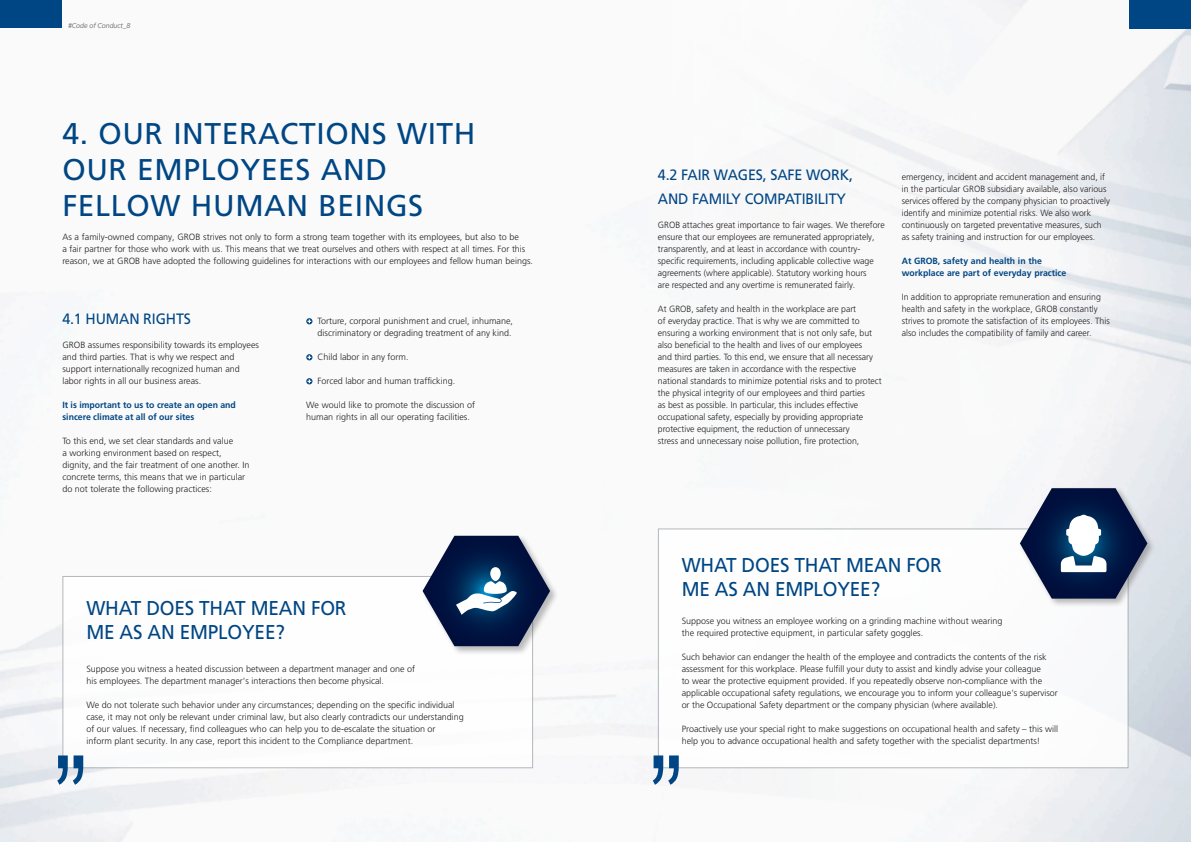
<style>
.page{position:relative;width:1191px;height:842px;background:#fff}
.page>*{position:absolute;margin:0;border:0;box-sizing:border-box;transform-origin:0 0}
._01_Head_Balken_blau{font:30px/36px "Frutiger LT Pro";letter-spacing:.02em;color:#004684}
._03b_Grundtext_Versalien_blau_12pt{font:20px/24px "Frutiger LT Pro";letter-spacing:-.01em;color:#004684;scale:.95 1}
._03b_Grundtext_Versalien_blau_12pt-2{font:15px/24px "Frutiger LT Pro";letter-spacing:-.01em;color:#004684;scale:.95 1}
._03b_Grundtext_Versalien_blau_12pt-3{font:300 9px/12px "Frutiger LT Pro";color:#231f20}
._02a_Subhead_Blau{font:300 9px/12px "Frutiger LT Pro";color:#231f20}
._03b_Grundtext_Versalien_blau_12pt-4{font:700 9px/12px "Frutiger LT Pro";color:#004684}
._02a_Subhead_Blau-2{font:700 9px/12px "Frutiger LT Pro";color:#004684}
._03b_Grundtext_Versalien_blau_12pt-5{font:italic 300 7px "Frutiger LT Pro";color:#57585a}
</style>
<div class="page">
<img style="left:0;top:0;width:1191px;height:842px">
<div style="left:0;top:0;width:62px;height:28px;background:#004684"></div>
<svg style="left:306px;top:318px;width:6px;height:6px"></svg>
<svg style="left:306px;top:354px;width:6px;height:6px"></svg>
<svg style="left:306px;top:378px;width:6px;height:6px"></svg>
<div style="left:62px;top:576px;width:471px;height:192px;background:#fff;border:1px solid #a1a7ac"></div>
<div style="left:658px;top:528px;width:470px;height:240px;background:#fff;border:1px solid #a1a7ac"></div>
<div style="left:1129px;top:0;width:62px;height:28px;background:#004684"></div>
<svg style="left:57px;top:755px;width:26px;height:30px"></svg>
<svg style="left:653px;top:755px;width:26px;height:30px"></svg>
<div style="left:421px;top:534px;width:138px;height:122px;background:#231f20;opacity:.3"></div>
<div style="left:1018px;top:487px;width:138px;height:121px;background:#231f20;opacity:.3"></div>
<svg style="left:422px;top:536px;width:128px;height:110px"></svg>
<svg style="left:1020px;top:488px;width:127px;height:111px"></svg>
<p class="_03b_Grundtext_Versalien_blau_12pt-5" style="left:68px;top:22px;width:64px">#Code of Conduct_8</p>
<p class="_01_Head_Balken_blau" style="left:62px;top:116px;width:415px">4. OUR INTERACTIONS WITH<br>OUR EMPLOYEES AND<br>FELLOW HUMAN BEINGS</p>
<p class="_02a_Subhead_Blau" style="left:62px;top:231px;width:472px">As a family-owned company, GROB strives not only to form a strong team together with its employees, but also to be<br>a fair partner for those who work with us. This means that we treat ourselves and others with respect at all times. For this reason, we at GROB have adopted the following guidelines for interactions with our employees and fellow human beings.</p>
<p class="_03b_Grundtext_Versalien_blau_12pt-2" style="left:62px;top:307px;width:137px">4.1 HUMAN RIGHTS</p>
<p class="_03b_Grundtext_Versalien_blau_12pt-3" style="left:62px;top:339px;width:198px">GROB assumes responsibility towards its employees and third parties. That is why we respect and support internationally recognized human and labor rights in all our business areas.</p>
<p class="_03b_Grundtext_Versalien_blau_12pt-4" style="left:62px;top:399px;width:175px">It is important to us to create an open and sincere climate at all of our sites</p>
<p class="_03b_Grundtext_Versalien_blau_12pt-3" style="left:62px;top:435px;width:189px">To this end, we set clear standards and value<br>a working environment based on respect, dignity, and the fair treatment of one another. In concrete terms, this means that we in particular do not tolerate the following practices:</p>
<p class="_03b_Grundtext_Versalien_blau_12pt-3" style="left:317px;top:315px;width:197px">Torture, corporal punishment and cruel, inhumane, discriminatory or degrading treatment of any kind.</p>
<p class="_03b_Grundtext_Versalien_blau_12pt-3" style="left:317px;top:351px;width:93px">Child labor in any form.</p>
<p class="_03b_Grundtext_Versalien_blau_12pt-3" style="left:317px;top:375px;width:139px">Forced labor and human trafficking.</p>
<p class="_02a_Subhead_Blau" style="left:306px;top:399px;width:170px">We would like to promote the discussion of human rights in all our operating facilities.</p>
<p class="_03b_Grundtext_Versalien_blau_12pt" style="left:86px;top:597px;width:275px">WHAT DOES THAT MEAN FOR<br>ME AS AN EMPLOYEE?</p>
<p class="_03b_Grundtext_Versalien_blau_12pt-3" style="left:86px;top:663px;width:330px">Suppose you witness a heated discussion between a department manager and one of his employees. The department manager's interactions then become physical.</p>
<p class="_03b_Grundtext_Versalien_blau_12pt-3" style="left:86px;top:699px;width:379px">We do not tolerate such behavior under any circumstances; depending on the specific individual case, it may not only be relevant under criminal law, but also clearly contradicts our understanding of our values. If necessary, find colleagues who can help you to de-escalate the situation or<br>inform plant security. In any case, report this incident to the Compliance department.</p>
<p class="_03b_Grundtext_Versalien_blau_12pt-2" style="left:658px;top:163px;width:207px">4.2 FAIR WAGES, SAFE WORK,<br>AND FAMILY COMPATIBILITY</p>
<p class="_03b_Grundtext_Versalien_blau_12pt-3" style="left:658px;top:219px;width:228px">GROB attaches great importance to fair wages. We therefore ensure that our employees are remunerated appropriately, transparently, and at least in accordance with country&shy;specific requirements, including applicable collective wage agreements (where applicable). Statutory working hours<br>are respected and any overtime is remunerated fairly.</p>
<p class="_03b_Grundtext_Versalien_blau_12pt-3" style="left:658px;top:303px;width:225px">At GROB, safety and health in the workplace are part<br>of everyday practice. That is why we are committed to ensuring a working environment that is not only safe, but also beneficial to the health and lives of our employees<br>and third parties. To this end, we ensure that all necessary measures are taken in accordance with the respective national standards to minimize potential risks and to protect the physical integrity of our employees and third parties<br>as best as possible. In particular, this includes effective occupational safety, especially by providing appropriate protective equipment, the reduction of unnecessary<br>stress and unnecessary noise pollution, fire protection,</p>
<p class="_03b_Grundtext_Versalien_blau_12pt-3" style="left:901px;top:171px;width:210px">emergency, incident and accident management and, if in the particular GROB subsidiary available, also various services offered by the company physician to proactively identify and minimize potential risks. We also work continuously on targeted preventative measures, such as safety training and instruction for our employees.</p>
<p class="_02a_Subhead_Blau-2" style="left:901px;top:255px;width:166px">At GROB, safety and health in the workplace are part of everyday practice</p>
<p class="_03b_Grundtext_Versalien_blau_12pt-3" style="left:901px;top:291px;width:209px">In addition to appropriate remuneration and ensuring health and safety in the workplace, GROB constantly strives to promote the satisfaction of its employees. This also includes the compatibility of family and career.</p>
<p class="_03b_Grundtext_Versalien_blau_12pt" style="left:681px;top:553px;width:275px">WHAT DOES THAT MEAN FOR<br>ME AS AN EMPLOYEE?</p>
<p class="_03b_Grundtext_Versalien_blau_12pt-3" style="left:681px;top:615px;width:322px">Suppose you witness an employee working on a grinding machine without wearing the required protective equipment, in particular safety goggles.</p>
<p class="_03b_Grundtext_Versalien_blau_12pt-3" style="left:681px;top:651px;width:378px">Such behavior can endanger the health of the employee and contradicts the contents of the risk assessment for this workplace. Please fulfill your duty to assist and kindly advise your colleague<br>to wear the protective equipment provided. If you repeatedly observe non-compliance with the applicable occupational safety regulations, we encourage you to inform your colleague's supervisor or the Occupational Safety department or the company physician (where available).</p>
<p class="_03b_Grundtext_Versalien_blau_12pt-3" style="left:681px;top:723px;width:378px">Proactively use your special right to make suggestions on occupational health and safety – this will help you to advance occupational health and safety together with the specialist departments!</p>
</div>
